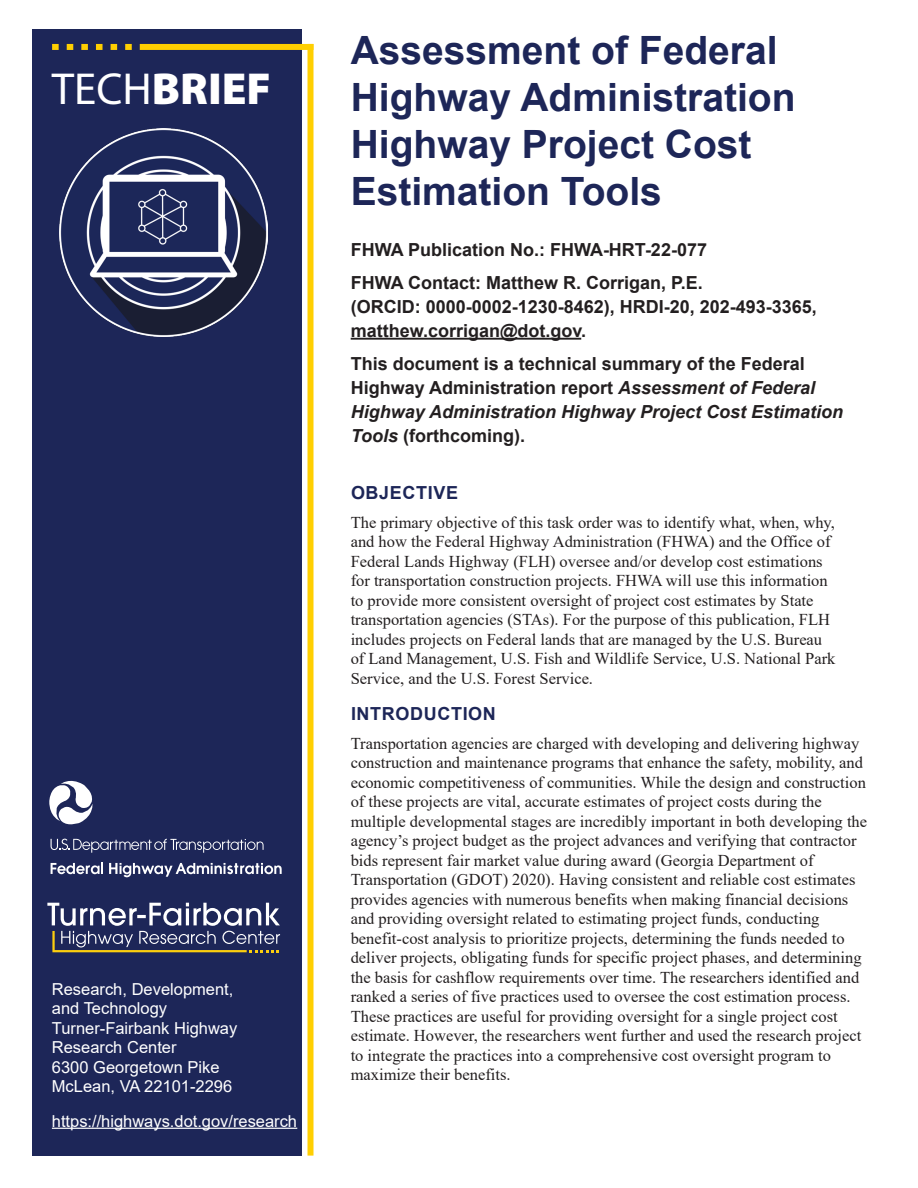
<style>
.page{position:relative;width:918px;height:1188px;background:#fff}
.page>*{position:absolute;margin:0;border:0;box-sizing:border-box;transform-origin:0 0}
.t1{font:900 45px "Myriad Pro";color:#fff}
.t2{font:700 39px/46.8px "Arial";color:#1d2658}
.t3{font:700 18px/24px "Arial";color:#231f20}
.t4{font:700 18px "Arial";letter-spacing:.035em;color:#1d2658}
.t5{font:16.5px/19.5px "Times New Roman";color:#231f20}
.t6{font:16.5px/19.5px "Arial";color:#fff}
.s1{font-weight:400}
.s2{font-style:italic}
</style>
<div class="page">
<div style="left:32px;top:29px;width:270px;height:1127px;background:#1d2658"></div>
<hr style="left:351px;top:338px;width:230px;height:2px;background:#231f20">
<svg style="left:52px;top:44px;width:80px;height:6px"></svg>
<div style="left:140px;top:44px;width:174px;height:6px;background:#ffcf01"></div>
<div style="left:308px;top:44px;width:6px;height:1112px;background:#ffcf01"></div>
<img style="left:59px;top:129px;width:208px;height:207px">
<svg style="left:47px;top:903px;width:233px;height:49px"></svg>
<svg style="left:51px;top:839px;width:213px;height:14px"></svg>
<svg style="left:49px;top:781px;width:44px;height:44px"></svg>
<svg style="left:51px;top:863px;width:52px;height:11px"></svg>
<svg style="left:109px;top:863px;width:173px;height:14px"></svg>
<hr style="left:52px;top:1128px;width:245px;height:1px;background:#fff">
<p class="t1" style="left:52px;top:58px;width:221px"><span class="s1">TECH</span>BRIEF</p>
<p class="t6" style="left:52px;top:979px;width:183px">Research, Development, and Technology</p>
<p class="t6" style="left:52px;top:1018px;width:187px">Turner-Fairbank Highway<br>Research Center</p>
<p class="t6" style="left:52px;top:1057px;width:169px">6300 Georgetown Pike</p>
<p class="t6" style="left:52px;top:1076px;width:182px">McLean, VA 22101-2296</p>
<p class="t6" style="left:52px;top:1111px;width:247px">https://highways.dot.gov/research</p>
<p class="t2" style="left:351px;top:28px;width:446px">Assessment of Federal<br>Highway Administration<br>Highway Project Cost<br>Estimation Tools</p>
<p class="t3" style="left:351px;top:238px;width:358px">FHWA Publication No.: FHWA-HRT-22-077</p>
<p class="t3" style="left:351px;top:271px;width:468px">FHWA Contact: Matthew R. Corrigan, P.E.<br>(ORCID: 0000-0002-1230-8462), HRDI-20, 202-493-3365, matthew.corrigan@dot.gov.</p>
<p class="t3" style="left:351px;top:352px;width:494px">This document is a technical summary of the Federal Highway Administration report <span class="s2">Assessment of Federal Highway Administration Highway Project Cost Estimation Tools</span> (forthcoming).</p>
<h1 class="t4" style="left:351px;top:480px;width:109px">OBJECTIVE</h1>
<p class="t5" style="left:351px;top:512px;width:486px">The primary objective of this task order was to identify what, when, why, and how the Federal Highway Administration (FHWA) and the Office of Federal Lands Highway (FLH) oversee and/or develop cost estimations for transportation construction projects. FHWA will use this information to provide more consistent oversight of project cost estimates by State transportation agencies (STAs). For the purpose of this publication, FLH includes projects on Federal lands that are managed by the U.S. Bureau of Land Management, U.S. Fish and Wildlife Service, U.S. National Park Service, and the U.S. Forest Service.</p>
<h1 class="t4" style="left:351px;top:701px;width:146px">INTRODUCTION</h1>
<p class="t5" style="left:351px;top:733px;width:518px">Transportation agencies are charged with developing and delivering highway construction and maintenance programs that enhance the safety, mobility, and economic competitiveness of communities. While the design and construction of these projects are vital, accurate estimates of project costs during the multiple developmental stages are incredibly important in both developing the agency’s project budget as the project advances and verifying that contractor bids represent fair market value during award (Georgia Department of Transportation (GDOT) 2020). Having consistent and reliable cost estimates provides agencies with numerous benefits when making financial decisions and providing oversight related to estimating project funds, conducting benefit-cost analysis to prioritize projects, determining the funds needed to deliver projects, obligating funds for specific project phases, and determining the basis for cashflow requirements over time. The researchers identified and ranked a series of five practices used to oversee the cost estimation process.<br>These practices are useful for providing oversight for a single project cost estimate. However, the researchers went further and used the research project to integrate the practices into a comprehensive cost oversight program to maximize their benefits.</p>
</div>
